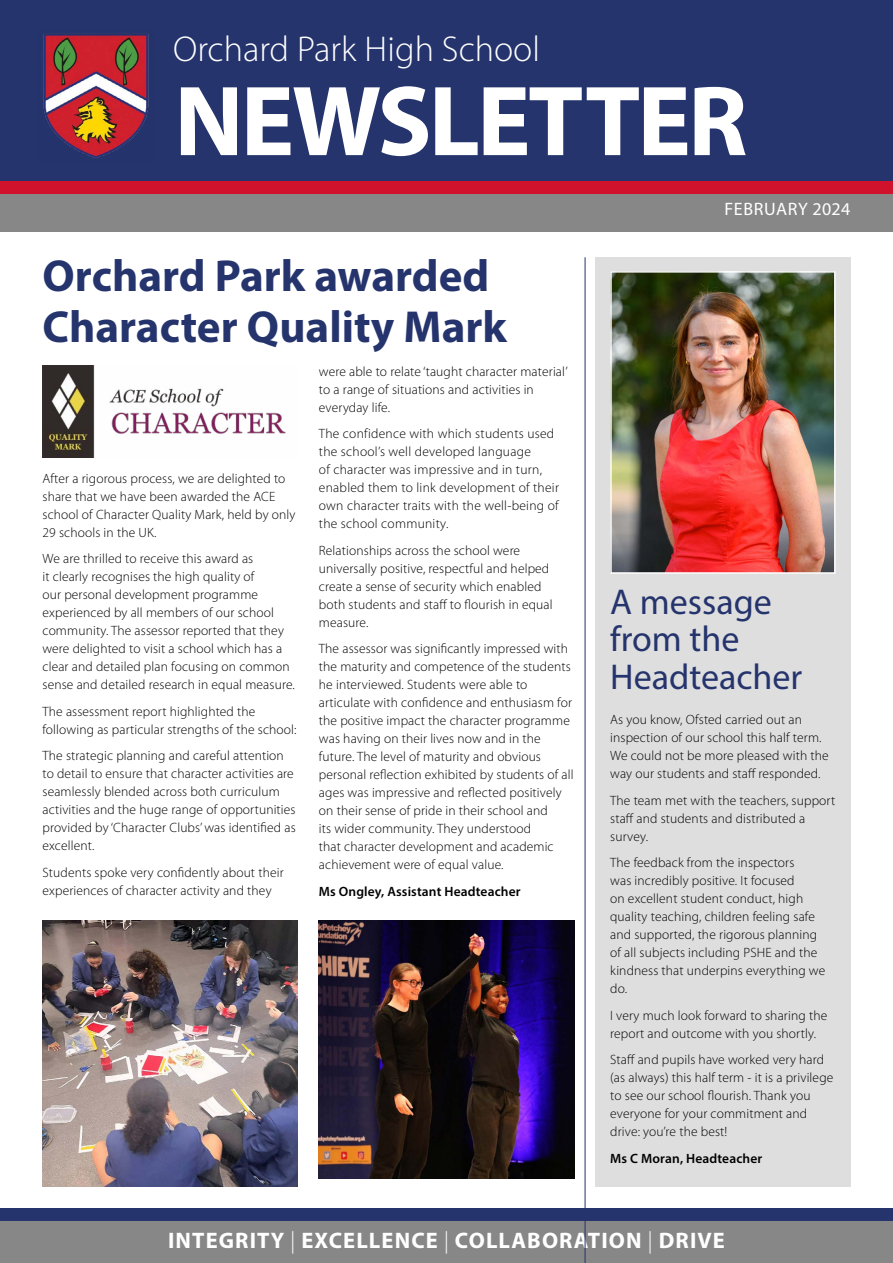
<style>
.page{position:relative;width:893px;height:1263px;background:#fff}
.page>*{position:absolute;margin:0;border:0;box-sizing:border-box;transform-origin:0 0}
.t1{font:700 100.5px "Myriad Pro";letter-spacing:-.03em;color:#fff}
.t2{font:700 45px/51px "Myriad Pro";color:#25346d}
.t3{font:36px/37.5px "Myriad Pro";color:#25346d}
.t4{font:300 36px "Myriad Pro";color:#fff}
.t5{font:700 22.5px "Myriad Pro";letter-spacing:.05em;color:#fff}
.t6{font:18px "Myriad Pro";letter-spacing:.035em;color:#fff}
.t7{font:300 13.5px/18px "Myriad Pro";letter-spacing:.01em;color:#000}
.t8{font:600 13.5px "Myriad Pro";letter-spacing:.01em;color:#000}
.s1{font-weight:300}
</style>
<div class="page">
<div style="left:0;top:1214px;width:893px;height:49px;background:#878787"></div>
<div style="left:0;top:0;width:893px;height:185px;background:#25346d"></div>
<div style="left:595px;top:257px;width:255px;height:929px;background:#dedede"></div>
<img style="left:613px;top:274px;width:220px;height:297px">
<div style="left:610px;top:271px;width:226px;height:303px;border:2px solid #fff"></div>
<img style="left:43px;top:921px;width:255px;height:265px">
<img style="left:319px;top:921px;width:255px;height:258px">
<img style="left:43px;top:33px;width:106px;height:126px">
<div style="left:0;top:193px;width:893px;height:39px;background:#878787"></div>
<div style="left:0;top:1208px;width:893px;height:12px;background:#25346d"></div>
<div style="left:0;top:181px;width:893px;height:12px;background:#d0122d"></div>
<hr style="left:585px;top:257px;width:1px;height:1006px;background:#25346d">
<img style="left:43px;top:366px;width:243px;height:92px">
<h3 class="t4" style="left:173px;top:27px;width:368px">Orchard Park High School</h3>
<h1 class="t1" style="left:174px;top:56px;width:575px">NEWSLETTER</h1>
<h2 class="t2" style="left:43px;top:249px;width:466px">Orchard Park awarded<br>Character Quality Mark</h2>
<p class="t7" style="left:43px;top:469px;width:254px">After a rigorous process, we are delighted to share that we have been awarded the ACE school of Character Quality Mark, held by only 29 schools in the UK.</p>
<p class="t7" style="left:43px;top:549px;width:254px">We are thrilled to receive this award as<br>it clearly recognises the high quality of<br>our personal development programme experienced by all members of our school community. The assessor reported that they were delighted to visit a school which has a clear and detailed plan focusing on common sense and detailed research in equal measure.</p>
<p class="t7" style="left:43px;top:702px;width:255px">The assessment report highlighted the following as particular strengths of the school:</p>
<p class="t7" style="left:43px;top:746px;width:255px">The strategic planning and careful attention to detail to ensure that character activities are seamlessly blended across both curriculum activities and the huge range of opportunities provided by ‘Character Clubs’ was identified as excellent.</p>
<p class="t7" style="left:43px;top:863px;width:243px">Students spoke very confidently about their experiences of character activity and they</p>
<p class="t7" style="left:319px;top:362px;width:250px">were able to relate ‘taught character material’ to a range of situations and activities in everyday life.</p>
<p class="t7" style="left:319px;top:425px;width:242px">The confidence with which students used the school’s well developed language<br>of character was impressive and in turn, enabled them to link development of their own character traits with the well-being of the school community.</p>
<p class="t7" style="left:319px;top:541px;width:235px">Relationships across the school were universally positive, respectful and helped create a sense of security which enabled both students and staff to flourish in equal measure.</p>
<p class="t7" style="left:319px;top:640px;width:256px">The assessor was significantly impressed with the maturity and competence of the students he interviewed. Students were able to articulate with confidence and enthusiasm for the positive impact the character programme was having on their lives now and in the future. The level of maturity and obvious personal reflection exhibited by students of all ages was impressive and reflected positively on their sense of pride in their school and<br>its wider community. They understood<br>that character development and academic achievement were of equal value.</p>
<p class="t8" style="left:319px;top:882px;width:203px">Ms Ongley, Assistant Headteacher</p>
<h3 class="t6" style="left:724px;top:198px;width:128px">FEBRUARY 2024</h3>
<h3 class="t3" style="left:610px;top:582px;width:194px">A message from the<br>Headteacher</h3>
<p class="t7" style="left:610px;top:711px;width:220px">As you know, Ofsted carried out an inspection of our school this half term.<br>We could not be more pleased with the way our students and staff responded.</p>
<p class="t7" style="left:610px;top:791px;width:226px">The team met with the teachers, support staff and students and distributed a survey.</p>
<p class="t7" style="left:610px;top:854px;width:217px">The feedback from the inspectors<br>was incredibly positive. It focused<br>on excellent student conduct, high quality teaching, children feeling safe and supported, the rigorous planning of all subjects including PSHE and the kindness that underpins everything we do.</p>
<p class="t7" style="left:610px;top:1006px;width:219px">I very much look forward to sharing the report and outcome with you shortly.</p>
<p class="t7" style="left:610px;top:1051px;width:225px">Staff and pupils have worked very hard (as always) this half term - it is a privilege to see our school flourish. Thank you everyone for your commitment and drive: you’re the best!</p>
<p class="t8" style="left:610px;top:1150px;width:154px">Ms C Moran, Headteacher</p>
<h3 class="t5" style="left:168px;top:1226px;width:558px">INTEGRITY <span class="s1">|</span> EXCELLENCE <span class="s1">|</span> COLLABORATION <span class="s1">|</span> DRIVE</h3>
</div>
